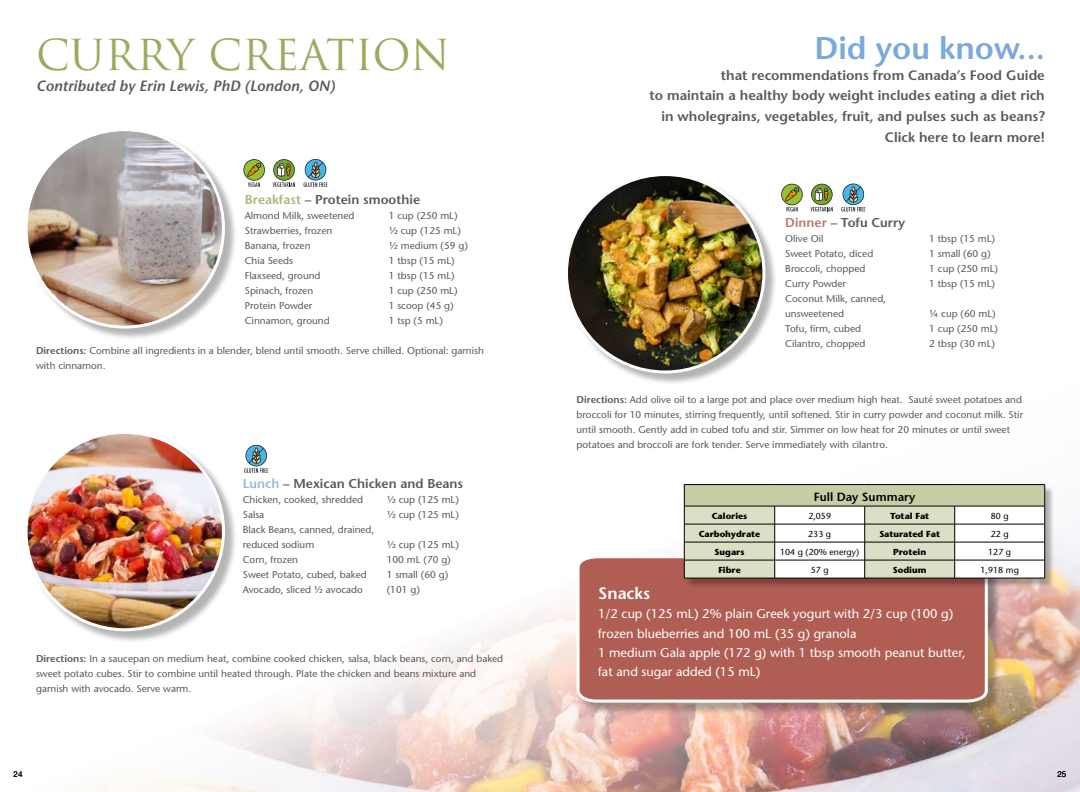
<style>
.page{position:relative;width:1080px;height:792px;background:#fff}
.page>*{position:absolute;margin:0;border:0;box-sizing:border-box;transform-origin:0 0}
.t1{font:41.6px "Trajan";color:#98ab5f}
.t2{font:600 31.3px "Stone Sans";color:#7aaadb}
.t3{font:600 16.5px "Stone Sans";color:#fff}
.t4{font:italic 600 14.9px "Stone Sans";color:#58595b}
.t5{font:600 13.7px/20.7px "Stone Sans";color:#58595b;text-align:right}
.t6{font:600 12.9px "Stone Sans";color:#58595b}
.t7{font:12.7px/19.2px "Stone Sans";color:#fff}
.t8{font:600 11.9px "Stone Sans";color:#000}
.t9{font:9.9px/15px "Stone Sans";color:#58595b}
.t10{font:700 8.7px "Stone Sans";color:#000}
.t11{font:8.7px "Stone Sans";color:#000}
.t12{font:8px "Helvetica Neue LT Pro";color:#000}
.s1{color:#aab87b}
.s2{font-weight:600}
.s3{color:#bd786b}
.s4{color:#93b8e1}
</style>
<div class="page">
<img style="left:102px;top:484px;width:978px;height:308px">
<div style="left:578px;top:557px;width:423px;height:158px;background:#000;opacity:.3"></div>
<div style="left:575px;top:554px;width:414px;height:150px;background:#b05e54"></div>
<div style="left:685px;top:486px;width:370px;height:102px;background:#000;opacity:.3"></div>
<hr style="left:684px;top:484px;width:91px;height:1px;background:#000">
<hr style="left:775px;top:484px;width:90px;height:1px;background:#000">
<hr style="left:865px;top:484px;width:90px;height:1px;background:#000">
<hr style="left:955px;top:484px;width:90px;height:1px;background:#000">
<svg style="left:684px;top:485px;width:362px;height:93px"></svg>
<hr style="left:684px;top:578px;width:91px;height:1px;background:#000">
<hr style="left:775px;top:578px;width:90px;height:1px;background:#000">
<hr style="left:865px;top:578px;width:90px;height:1px;background:#000">
<hr style="left:955px;top:578px;width:90px;height:1px;background:#000">
<div style="left:26px;top:130px;width:211px;height:211px;background:#000;opacity:.3"></div>
<img style="left:26px;top:130px;width:197px;height:197px;border-radius:99px">
<div style="left:566px;top:175px;width:212px;height:211px;background:#000;opacity:.3"></div>
<img style="left:566px;top:175px;width:198px;height:197px;border-radius:99px">
<div style="left:26px;top:432px;width:211px;height:212px;background:#000;opacity:.3"></div>
<img style="left:26px;top:432px;width:197px;height:198px;border-radius:99px">
<svg style="left:243px;top:159px;width:22px;height:28px"></svg>
<svg style="left:781px;top:184px;width:22px;height:27px"></svg>
<svg style="left:273px;top:159px;width:22px;height:28px"></svg>
<svg style="left:811px;top:183px;width:22px;height:29px"></svg>
<svg style="left:810px;top:184px;width:23px;height:27px"></svg>
<svg style="left:304px;top:159px;width:24px;height:28px"></svg>
<svg style="left:244px;top:445px;width:24px;height:28px"></svg>
<svg style="left:841px;top:184px;width:24px;height:28px"></svg>
<h1 class="t1" style="left:36px;top:30px;width:416px">CURRY CREATION</h1>
<h3 class="t4" style="left:36px;top:77px;width:300px">Contributed by Erin Lewis, PhD (London, ON)</h3>
<h3 class="t6" style="left:245px;top:191px;width:177px"><span class="s1">Breakfast</span> – Protein smoothie</h3>
<p class="t9" style="left:245px;top:208px;width:111px">Almond Milk, sweetened</p>
<p class="t9" style="left:389px;top:208px;width:70px">1 cup (250 mL)</p>
<p class="t9" style="left:245px;top:223px;width:89px">Strawberries, frozen</p>
<p class="t9" style="left:389px;top:223px;width:74px">½ cup (125 mL)</p>
<p class="t9" style="left:245px;top:238px;width:67px">Banana, frozen</p>
<p class="t9" style="left:389px;top:238px;width:81px">½ medium (59 g)</p>
<p class="t9" style="left:245px;top:253px;width:50px">Chia Seeds</p>
<p class="t9" style="left:389px;top:253px;width:67px">1 tbsp (15 mL)</p>
<p class="t9" style="left:245px;top:268px;width:77px">Flaxseed, ground</p>
<p class="t9" style="left:389px;top:268px;width:67px">1 tbsp (15 mL)</p>
<p class="t9" style="left:245px;top:283px;width:70px">Spinach, frozen</p>
<p class="t9" style="left:389px;top:283px;width:70px">1 cup (250 mL)</p>
<p class="t9" style="left:245px;top:298px;width:69px">Protein Powder</p>
<p class="t9" style="left:389px;top:298px;width:66px">1 scoop (45 g)</p>
<p class="t9" style="left:245px;top:313px;width:86px">Cinnamon, ground</p>
<p class="t9" style="left:389px;top:313px;width:56px">1 tsp (5 mL)</p>
<p class="t9" style="left:36px;top:343px;width:449px"><span class="s2">Directions:</span> Combine all ingredients in a blender, blend until smooth. Serve chilled. Optional: garnish with cinnamon.</p>
<h2 class="t2" style="left:815px;top:29px;width:232px">Did you know...</h2>
<h3 class="t5" style="left:649px;top:64px;width:397px">that recommendations from Canada’s Food Guide<br>to maintain a healthy body weight includes eating a diet rich in wholegrains, vegetables, fruit, and pulses such as beans?<br>Click here to learn more!</h3>
<h3 class="t6" style="left:785px;top:215px;width:122px"><span class="s3">Dinner</span> – Tofu Curry</h3>
<p class="t9" style="left:785px;top:231px;width:40px">Olive Oil</p>
<p class="t9" style="left:929px;top:231px;width:67px">1 tbsp (15 mL)</p>
<p class="t9" style="left:785px;top:246px;width:90px">Sweet Potato, diced</p>
<p class="t9" style="left:929px;top:246px;width:63px">1 small (60 g)</p>
<p class="t9" style="left:785px;top:261px;width:82px">Broccoli, chopped</p>
<p class="t9" style="left:929px;top:261px;width:70px">1 cup (250 mL)</p>
<p class="t9" style="left:785px;top:276px;width:62px">Curry Powder</p>
<p class="t9" style="left:929px;top:276px;width:67px">1 tbsp (15 mL)</p>
<p class="t9" style="left:785px;top:291px;width:102px">Coconut Milk, canned, unsweetened</p>
<p class="t9" style="left:929px;top:306px;width:68px">¼ cup (60 mL)</p>
<p class="t9" style="left:785px;top:321px;width:77px">Tofu, firm, cubed</p>
<p class="t9" style="left:929px;top:321px;width:70px">1 cup (250 mL)</p>
<p class="t9" style="left:785px;top:336px;width:82px">Cilantro, chopped</p>
<p class="t9" style="left:929px;top:336px;width:67px">2 tbsp (30 mL)</p>
<p class="t9" style="left:577px;top:392px;width:448px"><span class="s2">Directions:</span> Add olive oil to a large pot and place over medium high heat. Sauté sweet potatoes and broccoli for 10 minutes, stirring frequently, until softened. Stir in curry powder and coconut milk. Stir until smooth. Gently add in cubed tofu and stir. Simmer on low heat for 20 minutes or until sweet potatoes and broccoli are fork tender. Serve immediately with cilantro.</p>
<h3 class="t6" style="left:243px;top:475px;width:222px"><span class="s4">Lunch</span> – Mexican Chicken and Beans</h3>
<p class="t9" style="left:243px;top:492px;width:122px">Chicken, cooked, shredded</p>
<p class="t9" style="left:387px;top:492px;width:74px">½ cup (125 mL)</p>
<p class="t9" style="left:243px;top:507px;width:23px">Salsa</p>
<p class="t9" style="left:387px;top:507px;width:74px">½ cup (125 mL)</p>
<p class="t9" style="left:243px;top:522px;width:133px">Black Beans, canned, drained, reduced sodium</p>
<p class="t8" style="left:814px;top:489px;width:103px">Full Day Summary</p>
<p class="t10" style="left:712px;top:511px;width:37px">Calories</p>
<p class="t11" style="left:808px;top:511px;width:24px">2,059</p>
<p class="t10" style="left:890px;top:511px;width:41px">Total Fat</p>
<p class="t11" style="left:991px;top:511px;width:19px">80 g</p>
<p class="t10" style="left:699px;top:529px;width:63px">Carbohydrate</p>
<p class="t11" style="left:808px;top:529px;width:24px">233 g</p>
<p class="t10" style="left:879px;top:529px;width:62px">Saturated Fat</p>
<p class="t11" style="left:991px;top:529px;width:19px">22 g</p>
<p class="t10" style="left:715px;top:547px;width:31px">Sugars</p>
<p class="t11" style="left:780px;top:547px;width:81px">104 g (20% energy)</p>
<p class="t10" style="left:893px;top:547px;width:35px">Protein</p>
<p class="t11" style="left:988px;top:547px;width:24px">127 g</p>
<p class="t10" style="left:718px;top:565px;width:24px">Fibre</p>
<p class="t11" style="left:811px;top:565px;width:19px">57 g</p>
<p class="t10" style="left:893px;top:565px;width:35px">Sodium</p>
<p class="t11" style="left:981px;top:565px;width:40px">1,918 mg</p>
<p class="t9" style="left:387px;top:537px;width:74px">½ cup (125 mL)</p>
<p class="t9" style="left:243px;top:552px;width:57px">Corn, frozen</p>
<p class="t9" style="left:387px;top:552px;width:66px">100 mL (70 g)</p>
<p class="t9" style="left:243px;top:567px;width:125px">Sweet Potato, cubed, baked</p>
<p class="t9" style="left:387px;top:567px;width:63px">1 small (60 g)</p>
<p class="t9" style="left:243px;top:582px;width:122px">Avocado, sliced ½ avocado</p>
<p class="t9" style="left:387px;top:582px;width:35px">(101 g)</p>
<h3 class="t3" style="left:598px;top:583px;width:54px">Snacks</h3>
<p class="t7" style="left:598px;top:604px;width:369px">1/2 cup (125 mL) 2% plain Greek yogurt with 2/3 cup (100 g) frozen blueberries and 100 mL (35 g) granola<br>1 medium Gala apple (172 g) with 1 tbsp smooth peanut butter, fat and sugar added (15 mL)</p>
<p class="t9" style="left:36px;top:651px;width:469px"><span class="s2">Directions:</span> In a saucepan on medium heat, combine cooked chicken, salsa, black beans, corn, and baked sweet potato cubes. Stir to combine until heated through. Plate the chicken and beans mixture and garnish with avocado. Serve warm.</p>
<p class="t12" style="left:14px;top:769px;width:10px">24</p>
<p class="t12" style="left:1058px;top:769px;width:10px">25</p>
</div>
